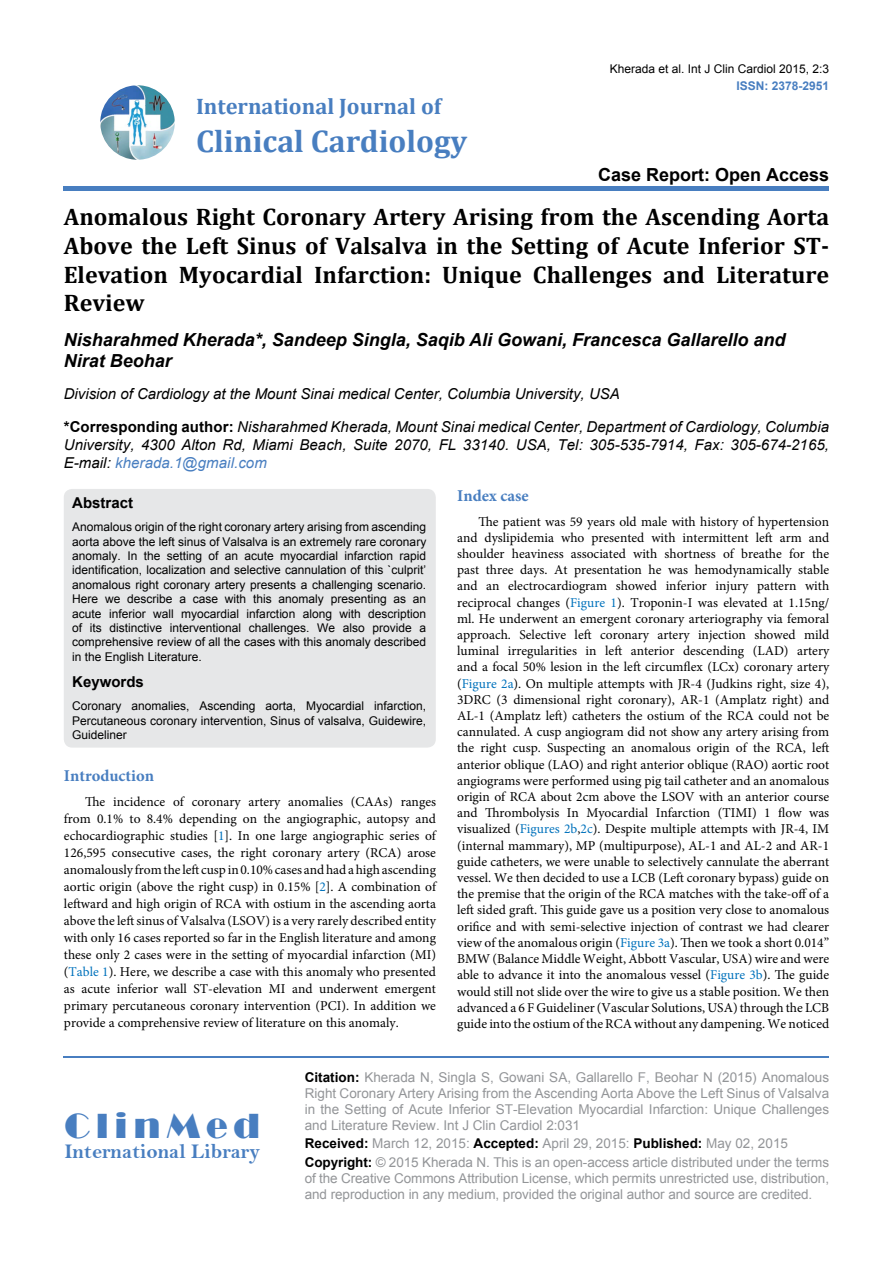
<style>
.page{position:relative;width:893px;height:1263px;background:#fff}
.page>*{position:absolute;margin:0;border:0;box-sizing:border-box;transform-origin:0 0}
.t1{font:36px "Broadway";letter-spacing:.16em;color:#487ec0}
.t2{font:700 31.5px "Cambria";color:#487ec0}
.t3{font:700 24px/28.8px "Cambria";color:#000;text-align:justify}
.t4{font:700 22.5px "Cambria";color:#487ec0}
.t5{font:21px "Bell MT Bold";color:#487ec0}
.t6{font:italic 700 18px/21.6px "Arial";color:#000}
.t7{font:700 18px "Arial";color:#000}
.t8{font:700 16.5px "Minion Pro";color:#487ec0}
.t9{font:italic 15px/32.2px "Arial";letter-spacing:.005em;color:#000}
.t10{font:700 15px "Arial";color:#000}
.t11{font:13.5px/16.2px "Minion Pro";color:#000;text-align:justify}
.t12{font:13.5px/16.2px "Arial";letter-spacing:-.005em;color:#939598}
.t13{font:12px/14.4px "Arial";color:#000;text-align:justify}
.t14{font:700 12px "Arial";color:#487ec0}
.s1{font-weight:700;font-style:normal}
.s2{color:#487ec0}
.s3{color:#0072bc}
.s4{font-weight:700;color:#000}
</style>
<div class="page">
<img style="left:100px;top:85px;width:75px;height:75px;border-radius:37px">
<div style="left:64px;top:186px;width:765px;height:5px;background:#487ec0"></div>
<hr style="left:64px;top:1056px;width:765px;height:2px;background:#487ec0">
<div style="left:64px;top:489px;width:372px;height:259px;background:#e6e7e8;border-radius:9px"></div>
<h3 class="t4" style="left:196px;top:91px;width:247px">International Journal of</h3>
<h2 class="t2" style="left:196px;top:119px;width:273px">Clinical Cardiology</h2>
<p class="t13" style="left:610px;top:61px;width:221px">Kherada et al. Int J Clin Cardiol 2015, 2:3</p>
<p class="t14" style="left:736px;top:77px;width:94px">ISSN: 2378-2951</p>
<h3 class="t7" style="left:598px;top:162px;width:233px">Case Report: Open Access</h3>
<h3 class="t3" style="left:64px;top:202px;width:767px">Anomalous Right Coronary Artery Arising from the Ascending Aorta Above the Left Sinus of Valsalva in the Setting of Acute Inferior ST-Elevation Myocardial Infarction: Unique Challenges and Literature Review</h3>
<h3 class="t6" style="left:64px;top:329px;width:723px">Nisharahmed Kherada*, Sandeep Singla, Saqib Ali Gowani, Francesca Gallarello and<br>Nirat Beohar</h3>
<p class="t9" style="left:64px;top:378px;width:767px">Division of Cardiology at the Mount Sinai medical Center, Columbia University, USA<br><span class="s1">*Corresponding author:</span> Nisharahmed Kherada, Mount Sinai medical Center, Department of Cardiology, Columbia</p>
<p class="t9" style="left:64px;top:436px;width:767px;line-height:18px">University, 4300 Alton Rd, Miami Beach, Suite 2070, FL 33140. USA, Tel: 305-535-7914, Fax: 305-674-2165,<br>E-mail: <span class="s2">kherada.1@gmail.com</span></p>
<p class="t10" style="left:72px;top:492px;width:62px">Abstract</p>
<p class="t13" style="left:72px;top:520px;width:356px">Anomalous origin of the right coronary artery arising from ascending aorta above the left sinus of Valsalva is an extremely rare coronary anomaly. In the setting of an acute myocardial infarction rapid identification, localization and selective cannulation of this `culprit’ anomalous right coronary artery presents a challenging scenario.<br>Here we describe a case with this anomaly presenting as an acute inferior wall myocardial infarction along with description of its distinctive interventional challenges. We also provide a comprehensive review of all the cases with this anomaly described in the English Literature.</p>
<p class="t10" style="left:72px;top:671px;width:73px">Keywords</p>
<p class="t13" style="left:72px;top:699px;width:355px">Coronary anomalies, Ascending aorta, Myocardial infarction, Percutaneous coronary intervention, Sinus of valsalva, Guidewire, Guideliner</p>
<p class="t8" style="left:64px;top:764px;width:92px">Introduction</p>
<p class="t11" style="left:64px;top:794px;width:374px;line-height:17px;text-indent:21px">The incidence of coronary artery anomalies (CAAs) ranges from 0.1% to 8.4% depending on the angiographic, autopsy and echocardiographic studies [<span class="s3">1</span>]. In one large angiographic series of 126,595 consecutive cases, the right coronary artery (RCA) arose anomalously from the left cusp in 0.10% cases and had a high ascending aortic origin (above the right cusp) in 0.15% [<span class="s3">2</span>]. A combination of leftward and high origin of RCA with ostium in the ascending aorta above the left sinus of Valsalva (LSOV) is a very rarely described entity with only 16 cases reported so far in the English literature and among these only 2 cases were in the setting of myocardial infarction (MI) (<span class="s3">Table 1</span>). Here, we describe a case with this anomaly who presented as acute inferior wall ST-elevation MI and underwent emergent primary percutaneous coronary intervention (PCI). In addition we provide a comprehensive review of literature on this anomaly.</p>
<p class="t8" style="left:457px;top:484px;width:73px">Index case</p>
<p class="t11" style="left:457px;top:513px;width:374px;text-indent:21px">The patient was 59 years old male with history of hypertension and dyslipidemia who presented with intermittent left arm and shoulder heaviness associated with shortness of breathe for the past three days. At presentation he was hemodynamically stable and an electrocardiogram showed inferior injury pattern with reciprocal changes (<span class="s3">Figure 1</span>). Troponin-I was elevated at 1.15ng/ ml. He underwent an emergent coronary arteriography via femoral approach. Selective left coronary artery injection showed mild luminal irregularities in left anterior descending (LAD) artery and a focal 50% lesion in the left circumflex (LCx) coronary artery (<span class="s3">Figure 2a</span>). On multiple attempts with JR-4 (Judkins right, size 4), 3DRC (3 dimensional right coronary), AR-1 (Amplatz right) and AL-1 (Amplatz left) catheters the ostium of the RCA could not be cannulated. A cusp angiogram did not show any artery arising from the right cusp. Suspecting an anomalous origin of the RCA, left anterior oblique (LAO) and right anterior oblique (RAO) aortic root angiograms were performed using pig tail catheter and an anomalous origin of RCA about 2cm above the LSOV with an anterior course and Thrombolysis In Myocardial Infarction (TIMI) 1 flow was visualized (<span class="s3">Figures 2b</span>,<span class="s3">2c</span>). Despite multiple attempts with JR-4, IM (internal mammary), MP (multipurpose), AL-1 and AL-2 and AR-1 guide catheters, we were unable to selectively cannulate the aberrant vessel. We then decided to use a LCB (Left coronary bypass) guide on the premise that the origin of the RCA matches with the take-off of a left sided graft. This guide gave us a position very close to anomalous orifice and with semi-selective injection of contrast we had clearer view of the anomalous origin (<span class="s3">Figure 3a</span>). Then we took a short 0.014” BMW (Balance Middle Weight, Abbott Vascular, USA) wire and were able to advance it into the anomalous vessel (<span class="s3">Figure 3b</span>). The guide would still not slide over the wire to give us a stable position. We then advanced a 6 F Guideliner (Vascular Solutions, USA) through the LCB guide into the ostium of the RCA without any dampening. We noticed</p>
<h1 class="t1" style="left:64px;top:1105px;width:197px">ClinMed</h1>
<h3 class="t5" style="left:64px;top:1139px;width:197px">International Library</h3>
<p class="t12" style="left:305px;top:1068px;width:526px;text-align:justify"><span class="s4">Citation:</span> Kherada N, Singla S, Gowani SA, Gallarello F, Beohar N (2015) Anomalous Right Coronary Artery Arising from the Ascending Aorta Above the Left Sinus of Valsalva in the Setting of Acute Inferior ST-Elevation Myocardial Infarction: Unique Challenges and Literature Review. Int J Clin Cardiol 2:031</p>
<p class="t12" style="left:305px;top:1134px;width:526px;line-height:18.3px"><span class="s4">Received:</span> March 12, 2015: <span class="s4">Accepted:</span> April 29, 2015: <span class="s4">Published:</span> May 02, 2015<br><span class="s4">Copyright:</span> © 2015 Kherada N. This is an open-access article distributed under the terms</p>
<p class="t12" style="left:305px;top:1170px;width:526px">of the Creative Commons Attribution License, which permits unrestricted use, distribution, and reproduction in any medium, provided the original author and source are credited.</p>
</div>
